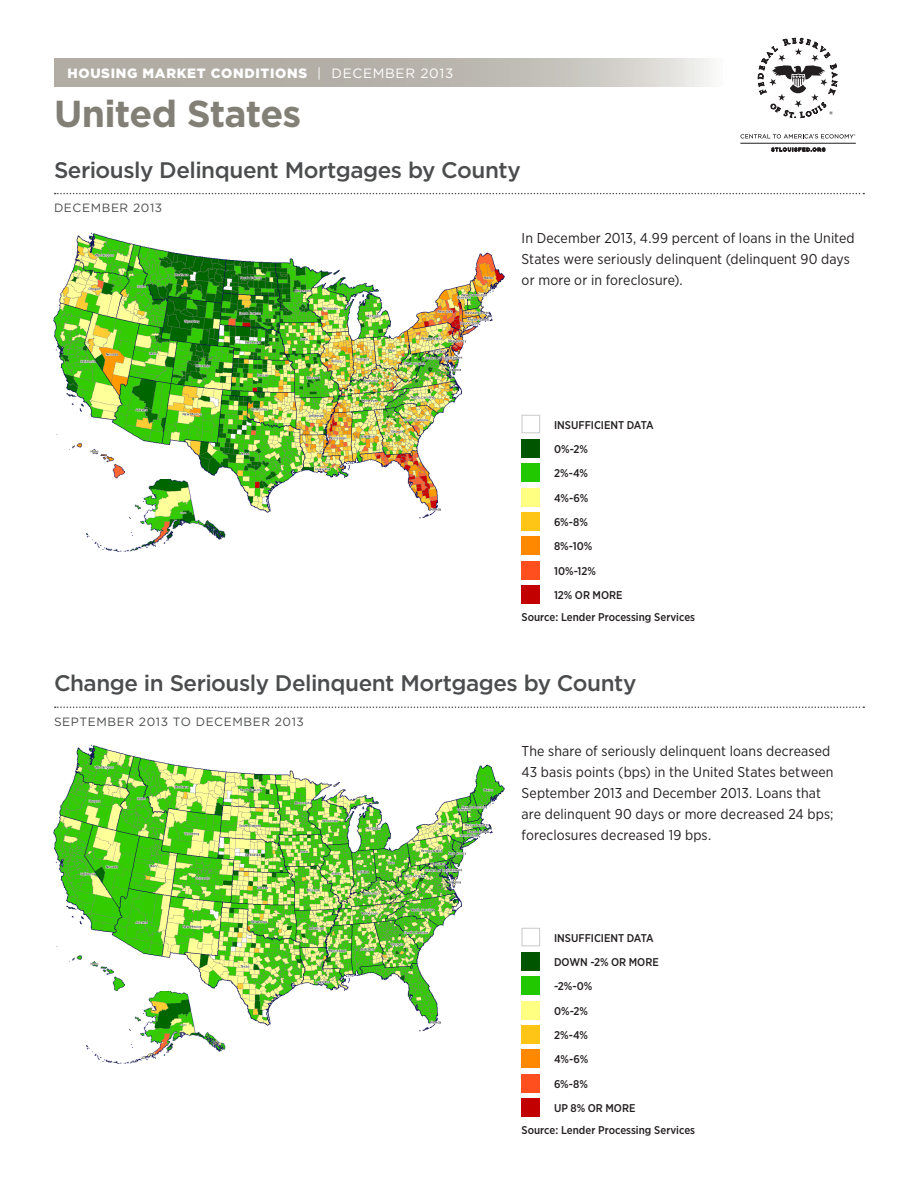
<style>
.page{position:relative;width:918px;height:1188px;background:#fff}
.page>*{position:absolute;margin:0;border:0;box-sizing:border-box;transform-origin:0 0}
.t1{font:700 37.5px "Gotham";letter-spacing:-.025em;color:#828076}
.t2{font:500 22.5px "Gotham";letter-spacing:-.02em;color:#4b4c4d}
.Figure_analysis_text{font:14.25px/21px "Gotham Narrow";letter-spacing:.01em;color:#231f20}
.t3{font:900 13.5px "Gotham";letter-spacing:.05em;color:#fff}
.t4{font:12px "Gotham";letter-spacing:.05em;color:#4b4c4d}
.Figure_analysis_text-2{font:500 11.25px "Gotham Narrow";letter-spacing:.005em;color:#231f20}
.Figure_notes_and_sou{font:500 11.25px "Gotham Narrow";color:#231f20}
.s1{font-weight:400}
</style>
<div class="page">
<svg style="left:54px;top:58px;width:656px;height:28px;background:#bdbab3"></svg>
<svg style="left:55px;top:193px;width:809px;height:1px"></svg>
<svg style="left:55px;top:706px;width:809px;height:2px"></svg>
<svg style="left:740px;top:134px;width:115px;height:5px"></svg>
<svg style="left:771px;top:147px;width:54px;height:5px"></svg>
<hr style="left:740px;top:143px;width:116px;height:1px;background:#231f20">
<svg style="left:758px;top:37px;width:79px;height:81px"></svg>
<div style="left:522px;top:415px;width:18px;height:18px;border:1px solid #c9c9c9"></div>
<div style="left:522px;top:439px;width:18px;height:19px;background:#005600"></div>
<div style="left:522px;top:464px;width:18px;height:18px;background:#21c800"></div>
<div style="left:522px;top:488px;width:18px;height:18px;background:#ffff82"></div>
<div style="left:522px;top:512px;width:18px;height:19px;background:#ffc516"></div>
<div style="left:522px;top:537px;width:18px;height:18px;background:#f80"></div>
<div style="left:522px;top:561px;width:18px;height:18px;background:#ff4f1f"></div>
<div style="left:522px;top:585px;width:18px;height:19px;background:#c20000"></div>
<div style="left:522px;top:928px;width:18px;height:18px;border:1px solid #c9c9c9"></div>
<div style="left:522px;top:952px;width:18px;height:19px;background:#005600"></div>
<div style="left:522px;top:977px;width:18px;height:18px;background:#21c800"></div>
<div style="left:522px;top:1001px;width:18px;height:18px;background:#ffff82"></div>
<div style="left:522px;top:1025px;width:18px;height:19px;background:#ffc516"></div>
<div style="left:522px;top:1050px;width:18px;height:18px;background:#f80"></div>
<div style="left:522px;top:1074px;width:18px;height:18px;background:#ff4f1f"></div>
<div style="left:522px;top:1098px;width:18px;height:19px;background:#c20000"></div>
<img style="left:53px;top:232px;width:452px;height:287px">
<img style="left:53px;top:744px;width:452px;height:288px">
<img style="left:57px;top:434px;width:68px;height:44px">
<img style="left:57px;top:947px;width:68px;height:43px">
<img style="left:87px;top:480px;width:138px;height:72px">
<img style="left:87px;top:992px;width:138px;height:72px">
<p class="t3" style="left:68px;top:64px;width:387px">HOUSING MARKET CONDITIONS <span class="s1">| DECEMBER 2013</span></p>
<h1 class="t1" style="left:54px;top:89px;width:249px">United States</h1>
<h2 class="t2" style="left:54px;top:155px;width:468px">Seriously Delinquent Mortgages by County</h2>
<p class="t4" style="left:54px;top:201px;width:110px">DECEMBER 2013</p>
<p class="Figure_analysis_text" style="left:522px;top:227px;width:335px">In December 2013, 4.99 percent of loans in the United<br>States were seriously delinquent (delinquent 90 days or more or in foreclosure).</p>
<p class="Figure_analysis_text-2" style="left:554px;top:417px;width:101px">INSUFFICIENT DATA</p>
<p class="Figure_analysis_text-2" style="left:554px;top:442px;width:35px">0%-2%</p>
<p class="Figure_analysis_text-2" style="left:554px;top:466px;width:36px">2%-4%</p>
<p class="Figure_analysis_text-2" style="left:554px;top:491px;width:36px">4%-6%</p>
<p class="Figure_analysis_text-2" style="left:554px;top:515px;width:36px">6%-8%</p>
<p class="Figure_analysis_text-2" style="left:554px;top:539px;width:40px">8%-10%</p>
<p class="Figure_analysis_text-2" style="left:554px;top:564px;width:44px">10%-12%</p>
<p class="Figure_analysis_text-2" style="left:554px;top:588px;width:70px">12% OR MORE</p>
<p class="Figure_notes_and_sou" style="left:522px;top:610px;width:175px">Source: Lender Processing Services</p>
<h2 class="t2" style="left:54px;top:669px;width:584px">Change in Seriously Delinquent Mortgages by County</h2>
<p class="t4" style="left:54px;top:714px;width:251px">SEPTEMBER 2013 TO DECEMBER 2013</p>
<p class="Figure_analysis_text" style="left:522px;top:740px;width:313px">The share of seriously delinquent loans decreased 43 basis points (bps) in the United States between September 2013 and December 2013. Loans that are delinquent 90 days or more decreased 24 bps; foreclosures decreased 19 bps.</p>
<p class="Figure_analysis_text-2" style="left:554px;top:930px;width:101px">INSUFFICIENT DATA</p>
<p class="Figure_analysis_text-2" style="left:554px;top:955px;width:106px">DOWN -2% OR MORE</p>
<p class="Figure_analysis_text-2" style="left:554px;top:979px;width:40px">-2%-0%</p>
<p class="Figure_analysis_text-2" style="left:554px;top:1004px;width:35px">0%-2%</p>
<p class="Figure_analysis_text-2" style="left:554px;top:1028px;width:36px">2%-4%</p>
<p class="Figure_analysis_text-2" style="left:554px;top:1052px;width:36px">4%-6%</p>
<p class="Figure_analysis_text-2" style="left:554px;top:1077px;width:36px">6%-8%</p>
<p class="Figure_analysis_text-2" style="left:554px;top:1101px;width:83px">UP 8% OR MORE</p>
<p class="Figure_notes_and_sou" style="left:522px;top:1123px;width:175px">Source: Lender Processing Services</p>
</div>
